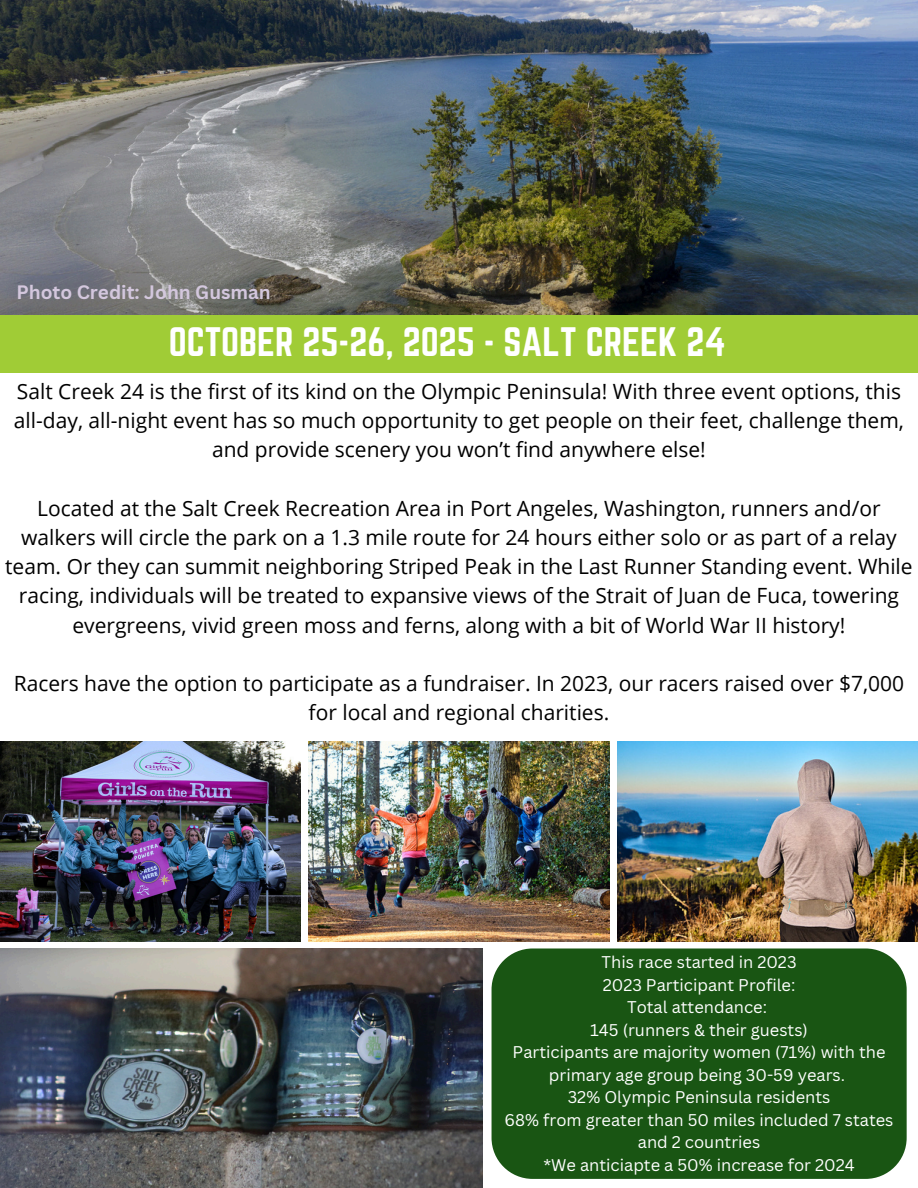
<style>
.page{position:relative;width:918px;height:1188px;background:#fff}
.page>*{position:absolute;margin:0;border:0;box-sizing:border-box;transform-origin:0 0}
.t1{font:36px "Norwester";color:#fff}
.t2{font:21px/29.2px "Open Sans";color:#000;text-align:center}
.t3{font:700 18.9px "Canva Sans";color:#d3c7dd}
.t4{font:16.5px/22.5px "Canva Sans";color:#fff;text-align:center}
</style>
<div class="page">
<div style="left:0;top:187px;width:918px;height:186px;background:#a0cc36"></div>
<img style="left:0;top:0;width:918px;height:315px">
<img style="left:0;top:741px;width:300px;height:201px">
<img style="left:309px;top:741px;width:300px;height:201px">
<img style="left:618px;top:741px;width:300px;height:201px">
<img style="left:0;top:948px;width:483px;height:240px">
<div style="left:492px;top:948px;width:415px;height:231px;background:#195513;border-radius:41px"></div>
<h3 class="t3" style="left:16px;top:279px;width:256px">Photo Credit: John Gusman</h3>
<h1 class="t1" style="left:169px;top:320px;width:559px">OCTOBER 25-26, 2025 - SALT CREEK 24</h1>
<p class="t2" style="left:14px;top:376px;width:892px">Salt Creek 24 is the first of its kind on the Olympic Peninsula! With three event options, this all-day, all-night event has so much opportunity to get people on their feet, challenge them, and provide scenery you won’t find anywhere else!</p>
<h2 class="t2" style="left:5px;top:493px;width:909px">Located at the Salt Creek Recreation Area in Port Angeles, Washington, runners and/or walkers will circle the park on a 1.3 mile route for 24 hours either solo or as part of a relay team. Or they can summit neighboring Striped Peak in the Last Runner Standing event. While racing, individuals will be treated to expansive views of the Strait of Juan de Fuca, towering evergreens, vivid green moss and ferns, along with a bit of World War II history!</h2>
<p class="t2" style="left:14px;top:668px;width:892px">Racers have the option to participate as a fundraiser. In 2023, our racers raised over $7,000 for local and regional charities.</p>
<h3 class="t4" style="left:602px;top:950px;width:197px">This race started in 2023</h3>
<h3 class="t4" style="left:603px;top:973px;width:194px">2023 Participant Profile:</h3>
<p class="t4" style="left:627px;top:995px;width:142px">Total attendance:</p>
<p class="t4" style="left:590px;top:1018px;width:219px">145 (runners &amp; their guests)</p>
<p class="t4" style="left:513px;top:1040px;width:374px">Participants are majority women (71%) with the primary age group being 30-59 years.</p>
<p class="t4" style="left:568px;top:1085px;width:264px">32% Olympic Peninsula residents</p>
<p class="t4" style="left:505px;top:1108px;width:390px">68% from greater than 50 miles included 7 states and 2 countries</p>
<p class="t4" style="left:543px;top:1153px;width:313px">*We anticiapte a 50% increase for 2024</p>
</div>
